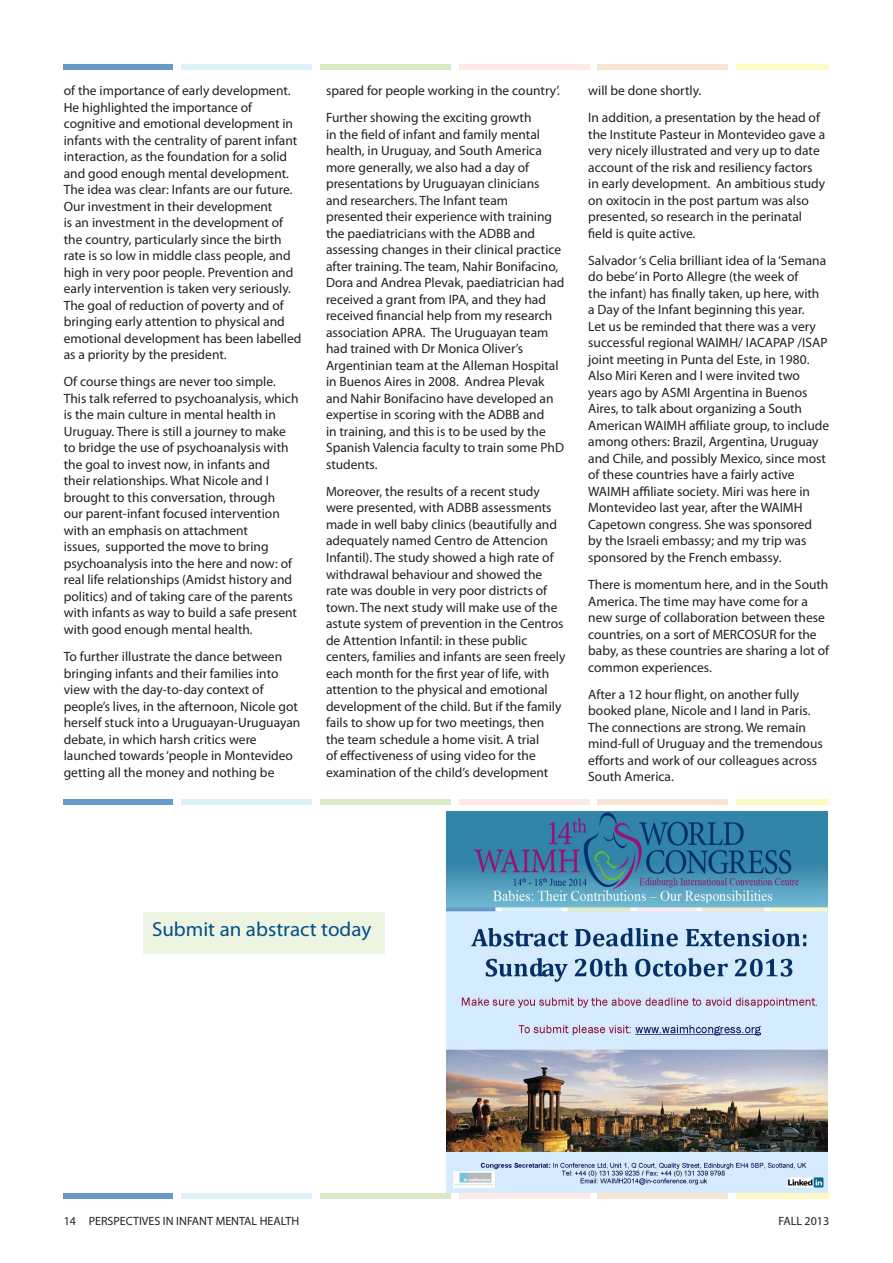
<style>
.page{position:relative;width:893px;height:1263px;background:#fff}
.page>*{position:absolute;margin:0;border:0;box-sizing:border-box;transform-origin:0 0}
.h_1{font:20.4px "Myriad Pro";color:#015188}
.body_text{font:13.5px/16.5px "Myriad Pro";color:#231f20}
.t1{font:12px "Myriad Pro";color:#231f20}
</style>
<div class="page">
<div style="left:64px;top:64px;width:109px;height:5px;background:#679ac8"></div>
<div style="left:181px;top:64px;width:131px;height:5px;background:#dcf1f8"></div>
<div style="left:320px;top:64px;width:130px;height:5px;background:#dce9c6"></div>
<div style="left:459px;top:64px;width:130px;height:5px;background:#fdeae8"></div>
<div style="left:598px;top:64px;width:130px;height:5px;background:#f5e5d2"></div>
<div style="left:736px;top:64px;width:93px;height:5px;background:#fffac4"></div>
<div style="left:64px;top:1193px;width:109px;height:5px;background:#679ac8"></div>
<div style="left:181px;top:1193px;width:131px;height:5px;background:#dcf1f8"></div>
<div style="left:320px;top:1193px;width:130px;height:5px;background:#dce9c6"></div>
<div style="left:459px;top:1193px;width:130px;height:5px;background:#fdeae8"></div>
<div style="left:598px;top:1193px;width:130px;height:5px;background:#f5e5d2"></div>
<div style="left:736px;top:1193px;width:93px;height:5px;background:#fffac4"></div>
<img style="left:446px;top:812px;width:382px;height:381px">
<div style="left:64px;top:800px;width:109px;height:5px;background:#679ac8"></div>
<div style="left:181px;top:800px;width:131px;height:5px;background:#dcf1f8"></div>
<div style="left:320px;top:800px;width:130px;height:5px;background:#dce9c6"></div>
<div style="left:459px;top:800px;width:130px;height:5px;background:#fdeae8"></div>
<div style="left:598px;top:800px;width:130px;height:5px;background:#f5e5d2"></div>
<div style="left:736px;top:800px;width:93px;height:5px;background:#fffac4"></div>
<div style="left:144px;top:912px;width:241px;height:41px;background:#edf4e2"></div>
<p class="body_text" style="left:64px;top:82px;width:239px">of the importance of early development.<br>He highlighted the importance of cognitive and emotional development in infants with the centrality of parent infant interaction, as the foundation for a solid and good enough mental development.<br>The idea was clear: Infants are our future.<br>Our investment in their development<br>is an investment in the development of the country, particularly since the birth rate is so low in middle class people, and high in very poor people. Prevention and early intervention is taken very seriously.<br>The goal of reduction of poverty and of bringing early attention to physical and emotional development has been labelled as a priority by the president.</p>
<p class="body_text" style="left:64px;top:373px;width:236px">Of course things are never too simple.<br>This talk referred to psychoanalysis, which is the main culture in mental health in Uruguay. There is still a journey to make to bridge the use of psychoanalysis with the goal to invest now, in infants and their relationships. What Nicole and I brought to this conversation, through<br>our parent-infant focused intervention with an emphasis on attachment<br>issues, supported the move to bring psychoanalysis into the here and now: of real life relationships (Amidst history and politics) and of taking care of the parents with infants as way to build a safe present with good enough mental health.</p>
<p class="body_text" style="left:64px;top:648px;width:238px">To further illustrate the dance between bringing infants and their families into view with the day-to-day context of people’s lives, in the afternoon, Nicole got herself stuck into a Uruguayan-Uruguayan debate, in which harsh critics were launched towards ‘people in Montevideo getting all the money and nothing be</p>
<p class="body_text" style="left:326px;top:82px;width:236px">spared for people working in the country’.</p>
<p class="body_text" style="left:326px;top:109px;width:240px">Further showing the exciting growth<br>in the field of infant and family mental health, in Uruguay, and South America more generally, we also had a day of presentations by Uruguayan clinicians<br>and researchers. The Infant team presented their experience with training the paediatricians with the ADBB and assessing changes in their clinical practice after training. The team, Nahir Bonifacino, Dora and Andrea Plevak, paediatrician had received a grant from IPA, and they had received financial help from my research association APRA. The Uruguayan team had trained with Dr Monica Oliver’s Argentinian team at the Alleman Hospital in Buenos Aires in 2008. Andrea Plevak and Nahir Bonifacino have developed an expertise in scoring with the ADBB and<br>in training, and this is to be used by the Spanish Valencia faculty to train some PhD students.</p>
<p class="body_text" style="left:326px;top:483px;width:241px">Moreover, the results of a recent study were presented, with ADBB assessments made in well baby clinics (beautifully and adequately named Centro de Attencion Infantil). The study showed a high rate of withdrawal behaviour and showed the rate was double in very poor districts of town. The next study will make use of the astute system of prevention in the Centros de Attention Infantil: in these public centers, families and infants are seen freely each month for the first year of life, with attention to the physical and emotional development of the child. But if the family fails to show up for two meetings, then the team schedule a home visit. A trial<br>of effectiveness of using video for the examination of the child’s development</p>
<p class="body_text" style="left:588px;top:82px;width:115px">will be done shortly.</p>
<p class="body_text" style="left:588px;top:109px;width:239px">In addition, a presentation by the head of the Institute Pasteur in Montevideo gave a very nicely illustrated and very up to date account of the risk and resiliency factors in early development. An ambitious study on oxitocin in the post partum was also presented, so research in the perinatal field is quite active.</p>
<p class="body_text" style="left:588px;top:252px;width:242px">Salvador ‘s Celia brilliant idea of la ‘Semana do bebe’ in Porto Allegre (the week of<br>the infant) has finally taken, up here, with a Day of the Infant beginning this year.<br>Let us be reminded that there was a very successful regional WAIMH/ IACAPAP /ISAP joint meeting in Punta del Este, in 1980.<br>Also Miri Keren and I were invited two years ago by ASMI Argentina in Buenos Aires, to talk about organizing a South American WAIMH affiliate group, to include among others: Brazil, Argentina, Uruguay and Chile, and possibly Mexico, since most of these countries have a fairly active WAIMH affiliate society. Miri was here in Montevideo last year, after the WAIMH Capetown congress. She was sponsored by the Israeli embassy; and my trip was sponsored by the French embassy.</p>
<p class="body_text" style="left:588px;top:576px;width:242px">There is momentum here, and in the South America. The time may have come for a new surge of collaboration between these countries, on a sort of MERCOSUR for the baby, as these countries are sharing a lot of common experiences.</p>
<p class="body_text" style="left:588px;top:686px;width:236px">After a 12 hour flight, on another fully booked plane, Nicole and I land in Paris.<br>The connections are strong. We remain mind-full of Uruguay and the tremendous efforts and work of our colleagues across South America.</p>
<p class="h_1" style="left:152px;top:917px;width:221px">Submit an abstract today</p>
<p class="t1" style="left:64px;top:1213px;width:237px">14 PERSPECTIVES IN INFANT MENTAL HEALTH</p>
<p class="t1" style="left:778px;top:1213px;width:52px">FALL 2013</p>
</div>
